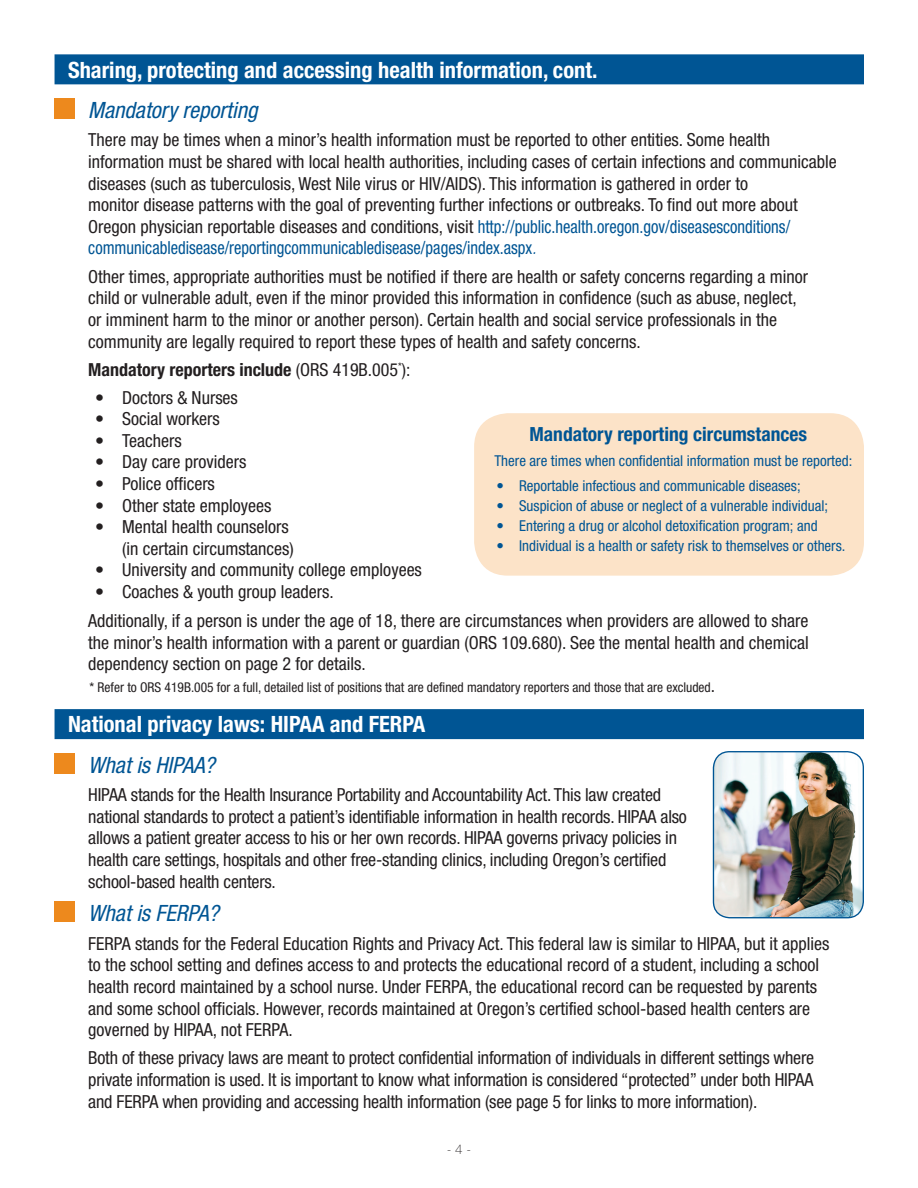
<style>
.page{position:relative;width:918px;height:1188px;background:#fff}
.page>*{position:absolute;margin:0;border:0;box-sizing:border-box;transform-origin:0 0}
.t1{font:700 condensed 22.5px "Helvetica Neue LT Std";color:#fff}
.t2{font:italic condensed 22.5px "Helvetica Neue LT Std";color:#005594}
.t3{font:700 condensed 19.5px "Helvetica Neue LT Std";color:#005594}
.t4{font:condensed 18px/21.6px "Helvetica Neue LT Std";color:#231f20}
.t5{font:700 condensed 18px "Helvetica Neue LT Std";color:#231f20}
.t6{font:condensed 15px "Helvetica Neue LT Std";color:#005594}
.t7{font:condensed 13.5px "Helvetica Neue LT Std";color:#231f20}
.t8{font:100 13.5px "Helvetica Neue LT Std";color:#231f20}
.s1{color:#005594}
.s2{font-weight:300;font-style:italic;color:#005594}
.s3{font-weight:400}
.s4{font-size:18px}
</style>
<div class="page">
<div style="left:55px;top:54px;width:809px;height:30px;background:#005594"></div>
<div style="left:55px;top:709px;width:809px;height:30px;background:#005594"></div>
<div style="left:54px;top:98px;width:20px;height:20px;background:#ed891d"></div>
<div style="left:54px;top:754px;width:20px;height:20px;background:#ed891d"></div>
<div style="left:54px;top:902px;width:20px;height:20px;background:#ed891d"></div>
<div style="left:474px;top:413px;width:390px;height:163px;background:#fce3c8;border-radius:34px"></div>
<img style="left:713px;top:752px;width:150px;height:166px">
<div style="left:713px;top:751px;width:151px;height:167px;border:1px solid #005594;border-radius:16px"></div>
<p class="t1" style="left:68px;top:56px;width:531px">Sharing, protecting and accessing health information, cont.</p>
<p class="t2" style="left:88px;top:97px;width:171px">Mandatory reporting</p>
<p class="t4" style="left:88px;top:129px;width:750px">There may be times when a minor’s health information must be reported to other entities. Some health information must be shared with local health authorities, including cases of certain infections and communicable diseases (such as tuberculosis, West Nile virus or HIV/AIDS). This information is gathered in order to<br>monitor disease patterns with the goal of preventing further infections or outbreaks. To find out more about Oregon physician reportable diseases and conditions, visit <span class="s1">http://public.health.oregon.gov/diseasesconditions/ communicabledisease/reportingcommunicabledisease/pages/index.aspx</span><span class="s2">.</span></p>
<p class="t4" style="left:88px;top:266px;width:721px">Other times, appropriate authorities must be notified if there are health or safety concerns regarding a minor child or vulnerable adult, even if the minor provided this information in confidence (such as abuse, neglect, or imminent harm to the minor or another person). Certain health and social service professionals in the community are legally required to report these types of health and safety concerns.</p>
<p class="t5" style="left:88px;top:359px;width:324px">Mandatory reporters include <span class="s3">(ORS 419B.005</span><sup>*</sup><span class="s3">):</span></p>
<p class="t4" style="left:95px;top:386px;width:144px">• Doctors &amp; Nurses</p>
<p class="t4" style="left:95px;top:408px;width:126px">• Social workers</p>
<p class="t4" style="left:95px;top:429px;width:88px">• Teachers</p>
<p class="t4" style="left:95px;top:451px;width:153px">• Day care providers</p>
<p class="t4" style="left:95px;top:473px;width:121px">• Police officers</p>
<p class="t4" style="left:95px;top:494px;width:178px">• Other state employees</p>
<p class="t4" style="left:95px;top:516px;width:200px;text-align:right">• Mental health counselors (in certain circumstances)</p>
<p class="t4" style="left:95px;top:559px;width:328px">• University and community college employees</p>
<p class="t4" style="left:88px;top:577px;width:722px;line-height:29.1px;text-indent:7px">• Coaches &amp; youth group leaders.<br>Additionally, if a person is under the age of 18, there are circumstances when providers are allowed to share</p>
<p class="t4" style="left:88px;top:631px;width:722px">the minor’s health information with a parent or guardian (ORS 109.680). See the mental health and chemical dependency section on page 2 for details.</p>
<p class="t7" style="left:90px;top:679px;width:627px">* Refer to ORS 419B.005 for a full, detailed list of positions that are defined mandatory reporters and those that are excluded<span class="s4">.</span></p>
<p class="t1" style="left:68px;top:711px;width:359px">National privacy laws: HIPAA and FERPA</p>
<p class="t2" style="left:88px;top:752px;width:128px">What is HIPAA?</p>
<p class="t4" style="left:88px;top:784px;width:600px">HIPAA stands for the Health Insurance Portability and Accountability Act. This law created national standards to protect a patient’s identifiable information in health records. HIPAA also allows a patient greater access to his or her own records. HIPAA governs privacy policies in health care settings, hospitals and other free-standing clinics, including Oregon’s certified school-based health centers.</p>
<p class="t2" style="left:88px;top:900px;width:132px">What is FERPA?</p>
<p class="t4" style="left:88px;top:932px;width:743px">FERPA stands for the Federal Education Rights and Privacy Act. This federal law is similar to HIPAA, but it applies to the school setting and defines access to and protects the educational record of a student, including a school health record maintained by a school nurse. Under FERPA, the educational record can be requested by parents and some school officials. However, records maintained at Oregon’s certified school-based health centers are governed by HIPAA, not FERPA.</p>
<p class="t4" style="left:88px;top:1047px;width:727px;text-align:justify">Both of these privacy laws are meant to protect confidential information of individuals in different settings where private information is used. It is important to know what information is considered “protected” under both HIPAA and FERPA when providing and accessing health information (see page 5 for links to more information).</p>
<p class="t8" style="left:447px;top:1142px;width:26px">- 4 -</p>
<p class="t3" style="left:529px;top:422px;width:279px">Mandatory reporting circumstances</p>
<p class="t6" style="left:494px;top:452px;width:359px">There are times when confidential information must be reported:</p>
<p class="t6" style="left:497px;top:477px;width:306px">• Reportable infectious and communicable diseases;</p>
<p class="t6" style="left:497px;top:497px;width:333px">• Suspicion of abuse or neglect of a vulnerable individual;</p>
<p class="t6" style="left:497px;top:517px;width:323px">• Entering a drug or alcohol detoxification program; and</p>
<p class="t6" style="left:497px;top:537px;width:350px">• Individual is a health or safety risk to themselves or others.</p>
</div>
